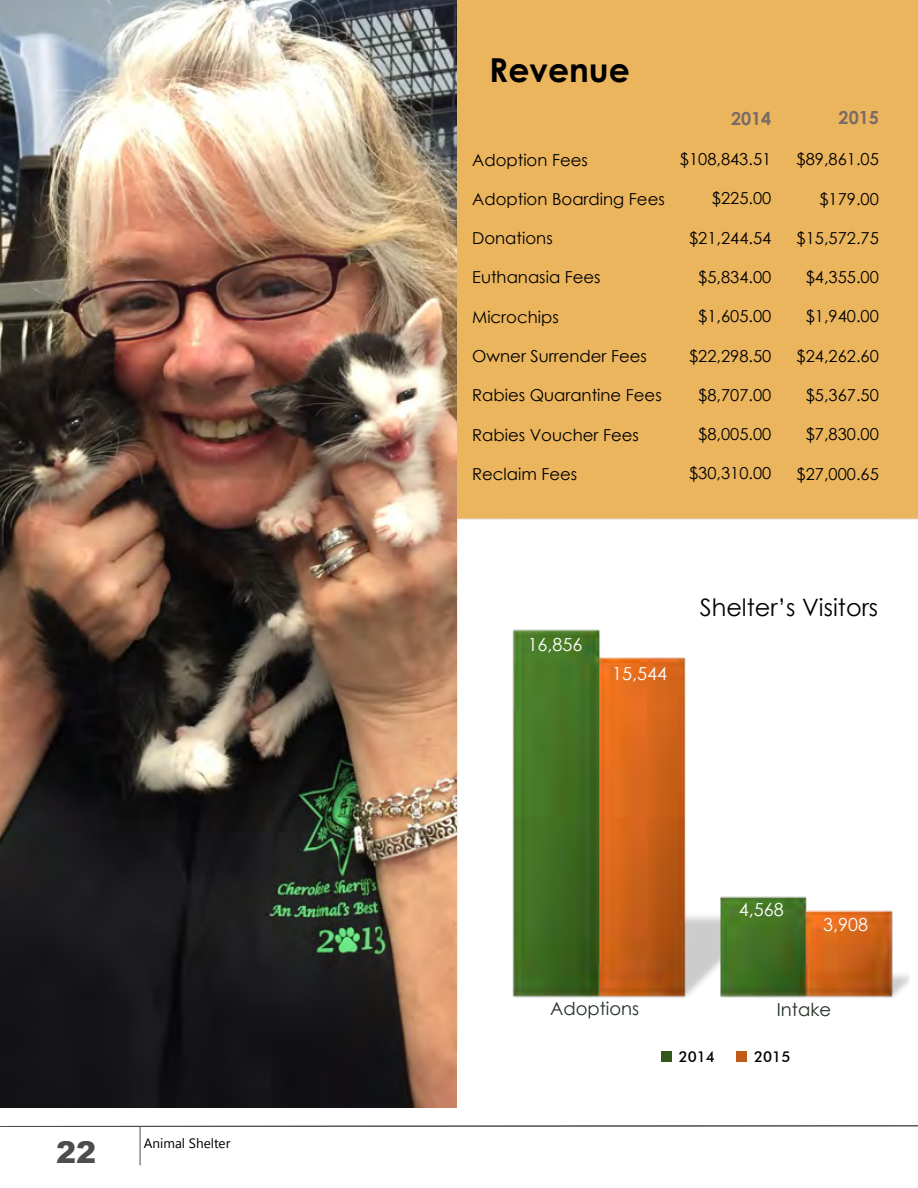
<style>
.page{position:relative;width:918px;height:1188px;background:#fff}
.page>*{position:absolute;margin:0;border:0;box-sizing:border-box;transform-origin:0 0}
.t1{font:700 33px "Century Gothic";color:#000}
.t2{font:900 30px "Arial";color:#4d4d4d}
.t3{font:24px "Century Gothic";color:#000}
.t4{font:18px "Century Gothic";color:#fff}
.t5{font:18px "Century Gothic";color:#243026}
.t6{font:700 18px "Century Gothic";color:#796a67}
.t7{font:16.5px "Century Gothic";color:#000}
.t8{font:500 15px "Futura BT";color:#000}
.t9{font:13.5px "Gadugi";color:#000}
</style>
<div class="page">
<div style="left:1px;top:0;width:917px;height:519px;background:#ebb55e"></div>
<img style="left:0;top:0;width:456px;height:1108px">
<img style="left:458px;top:519px;width:460px;height:479px">
<div style="left:661px;top:1051px;width:11px;height:11px;background:#34571c"></div>
<div style="left:736px;top:1051px;width:11px;height:11px;background:#be5b18"></div>
<hr style="left:140px;top:1126px;width:1px;height:39px;background:#4d4d4d">
<svg style="left:0;top:1125px;width:918px;height:2px;background:#838383"></svg>
<h2 class="t2" style="left:56px;top:1131px;width:42px">22</h2>
<p class="t9" style="left:144px;top:1135px;width:88px">Animal Shelter</p>
<h1 class="t1" style="left:489px;top:45px;width:142px">Revenue</h1>
<p class="t7" style="left:472px;top:148px;width:117px">Adoption Fees</p>
<p class="t7" style="left:472px;top:187px;width:194px">Adoption Boarding Fees</p>
<p class="t7" style="left:472px;top:227px;width:82px">Donations</p>
<p class="t7" style="left:472px;top:266px;width:130px">Euthanasia Fees</p>
<p class="t7" style="left:472px;top:305px;width:88px">Microchips</p>
<p class="t7" style="left:472px;top:345px;width:176px">Owner Surrender Fees</p>
<p class="t7" style="left:472px;top:384px;width:191px">Rabies Quarantine Fees</p>
<p class="t7" style="left:472px;top:423px;width:168px">Rabies Voucher Fees</p>
<p class="t7" style="left:472px;top:463px;width:107px">Reclaim Fees</p>
<p class="t6" style="left:731px;top:105px;width:42px">2014</p>
<p class="t7" style="left:680px;top:147px;width:93px">$108,843.51</p>
<p class="t7" style="left:712px;top:187px;width:61px">$225.00</p>
<p class="t7" style="left:689px;top:226px;width:84px">$21,244.54</p>
<p class="t7" style="left:698px;top:265px;width:75px">$5,834.00</p>
<p class="t7" style="left:698px;top:305px;width:75px">$1,605.00</p>
<p class="t7" style="left:689px;top:344px;width:84px">$22,298.50</p>
<p class="t7" style="left:698px;top:383px;width:75px">$8,707.00</p>
<p class="t7" style="left:698px;top:423px;width:75px">$8,005.00</p>
<p class="t7" style="left:689px;top:462px;width:84px">$30,310.00</p>
<p class="t6" style="left:839px;top:104px;width:42px">2015</p>
<p class="t7" style="left:797px;top:148px;width:84px">$89,861.05</p>
<p class="t7" style="left:819px;top:187px;width:61px">$179.00</p>
<p class="t7" style="left:797px;top:226px;width:84px">$15,572.75</p>
<p class="t7" style="left:806px;top:266px;width:75px">$4,355.00</p>
<p class="t7" style="left:806px;top:305px;width:75px">$1,940.00</p>
<p class="t7" style="left:797px;top:344px;width:84px">$24,262.60</p>
<p class="t7" style="left:806px;top:384px;width:75px">$5,367.50</p>
<p class="t7" style="left:806px;top:423px;width:75px">$7,830.00</p>
<p class="t7" style="left:797px;top:462px;width:84px">$27,000.65</p>
<p class="t4" style="left:528px;top:631px;width:56px">16,856</p>
<p class="t4" style="left:612px;top:661px;width:56px">15,544</p>
<h3 class="t3" style="left:700px;top:591px;width:180px">Shelter’s Visitors</h3>
<p class="t5" style="left:550px;top:996px;width:91px">Adoptions</p>
<p class="t4" style="left:739px;top:896px;width:46px">4,568</p>
<p class="t4" style="left:823px;top:912px;width:46px">3,908</p>
<p class="t8" style="left:679px;top:1047px;width:38px">2014</p>
<p class="t5" style="left:777px;top:997px;width:56px">Intake</p>
<p class="t8" style="left:754px;top:1047px;width:38px">2015</p>
</div>
